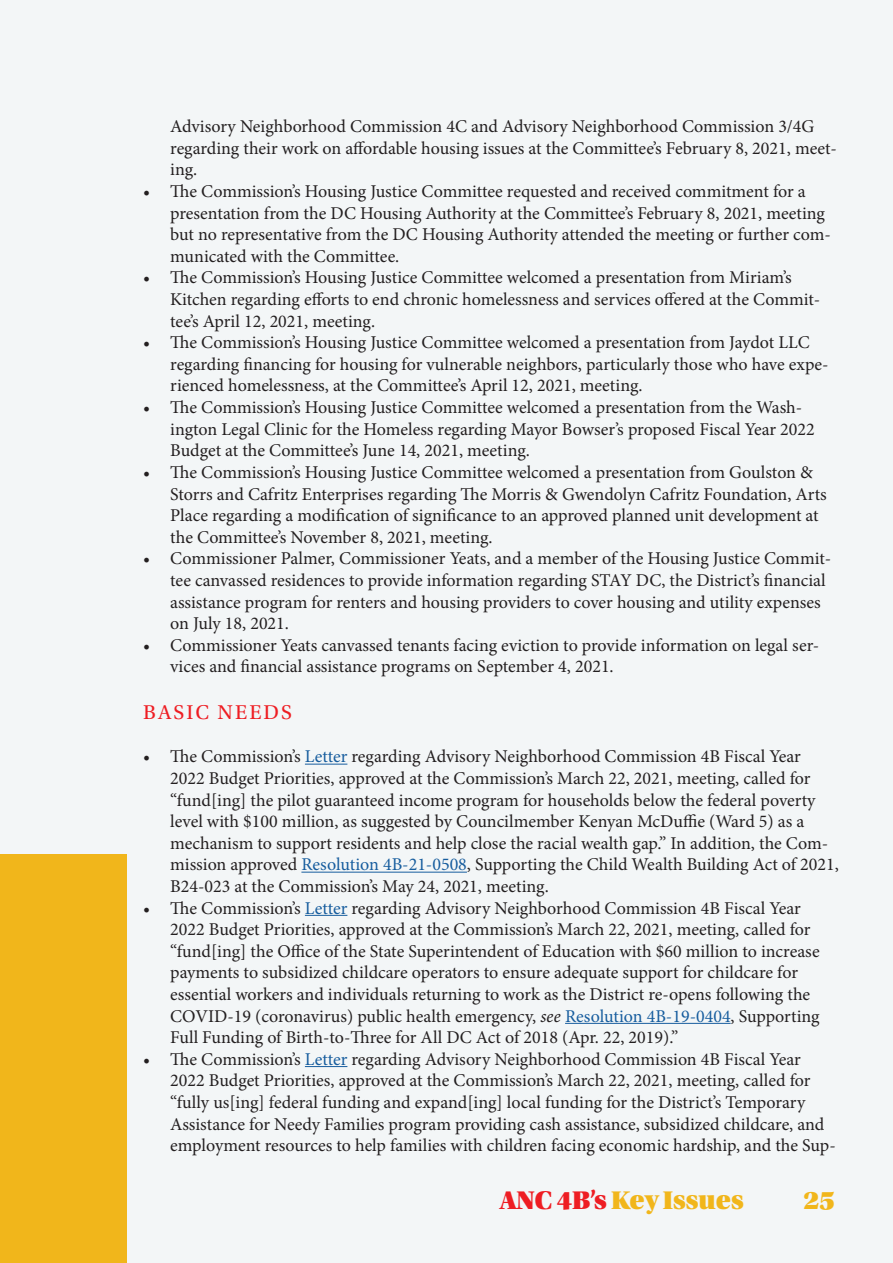
<style>
.page{position:relative;width:893px;height:1263px;background:#f3f6f7}
.page>*{position:absolute;margin:0;border:0;box-sizing:border-box;transform-origin:0 0}
.Page_Detail{font:27px "Utopia Std Black Headline";color:#f1b61b}
.Page_Detail_2{font:21px "Utopia Std";letter-spacing:.1em;color:#ee1d23}
.t1{font:18px/21.6px "Minion Pro";color:#231f20}
.s1{color:#175d9e}
.s2{font-family:"Minion Variable Concept";font-style:italic}
.s3{color:#ee1d23}
</style>
<div class="page">
<div style="left:0;top:854px;width:127px;height:409px;background:#f1b61b"></div>
<hr style="left:305px;top:764px;width:42px;height:1px;background:#175d9e">
<hr style="left:301px;top:872px;width:166px;height:1px;background:#175d9e">
<hr style="left:305px;top:915px;width:42px;height:1px;background:#175d9e">
<hr style="left:565px;top:1023px;width:166px;height:1px;background:#175d9e">
<hr style="left:305px;top:1066px;width:42px;height:1px;background:#175d9e">
<p class="t1" style="left:170px;top:116px;width:668px">Advisory Neighborhood Commission 4C and Advisory Neighborhood Commission 3/4G regarding their work on affordable housing issues at the Committee’s February 8, 2021, meet&shy;ing.</p>
<p class="t1" style="left:170px;top:181px;width:662px;text-indent:-27px">• The Commission’s Housing Justice Committee requested and received commitment for a presentation from the DC Housing Authority at the Committee’s February 8, 2021, meeting but no representative from the DC Housing Authority attended the meeting or further com&shy;municated with the Committee.</p>
<p class="t1" style="left:170px;top:267px;width:652px;text-indent:-27px">• The Commission’s Housing Justice Committee welcomed a presentation from Miriam’s<br>Kitchen regarding efforts to end chronic homelessness and services offered at the Commit&shy;tee’s April 12, 2021, meeting.</p>
<p class="t1" style="left:170px;top:332px;width:660px;text-indent:-27px">• The Commission’s Housing Justice Committee welcomed a presentation from Jaydot LLC regarding financing for housing for vulnerable neighbors, particularly those who have expe&shy;rienced homelessness, at the Committee’s April 12, 2021, meeting.</p>
<p class="t1" style="left:170px;top:397px;width:646px;text-indent:-27px">• The Commission’s Housing Justice Committee welcomed a presentation from the Wash&shy;ington Legal Clinic for the Homeless regarding Mayor Bowser’s proposed Fiscal Year 2022<br>Budget at the Committee’s June 14, 2021, meeting.</p>
<p class="t1" style="left:170px;top:461px;width:658px;text-indent:-27px">• The Commission’s Housing Justice Committee welcomed a presentation from Goulston &amp; Storrs and Cafritz Enterprises regarding The Morris &amp; Gwendolyn Cafritz Foundation, Arts Place regarding a modification of significance to an approved planned unit development at the Committee’s November 8, 2021, meeting.</p>
<p class="t1" style="left:170px;top:548px;width:662px;text-indent:-27px">• Commissioner Palmer, Commissioner Yeats, and a member of the Housing Justice Commit&shy;tee canvassed residences to provide information regarding STAY DC, the District’s financial assistance program for renters and housing providers to cover housing and utility expenses on July 18, 2021.</p>
<p class="t1" style="left:170px;top:634px;width:651px;text-indent:-27px">• Commissioner Yeats canvassed tenants facing eviction to provide information on legal ser&shy;vices and financial assistance programs on September 4, 2021.</p>
<p class="Page_Detail_2" style="left:143px;top:701px;width:150px">BASIC NEEDS</p>
<p class="t1" style="left:170px;top:746px;width:670px;text-indent:-27px">• The Commission’s <span class="s1">Letter</span> regarding Advisory Neighborhood Commission 4B Fiscal Year 2022 Budget Priorities, approved at the Commission’s March 22, 2021, meeting, called for “fund[ing] the pilot guaranteed income program for households below the federal poverty level with $100 million, as suggested by Councilmember Kenyan McDuffie (Ward 5) as a mechanism to support residents and help close the racial wealth gap.” In addition, the Com&shy;mission approved <span class="s1">Resolution 4B-21-0508</span>, Supporting the Child Wealth Building Act of 2021, B24-023 at the Commission’s May 24, 2021, meeting.</p>
<p class="t1" style="left:170px;top:897px;width:651px;text-indent:-27px">• The Commission’s <span class="s1">Letter</span> regarding Advisory Neighborhood Commission 4B Fiscal Year 2022 Budget Priorities, approved at the Commission’s March 22, 2021, meeting, called for “fund[ing] the Office of the State Superintendent of Education with $60 million to increase payments to subsidized childcare operators to ensure adequate support for childcare for essential workers and individuals returning to work as the District re-opens following the COVID-19 (coronavirus) public health emergency, <span class="s2">see</span> <span class="s1">Resolution 4B-19-0404</span>, Supporting Full Funding of Birth-to-Three for All DC Act of 2018 (Apr. 22, 2019).”</p>
<p class="t1" style="left:170px;top:1048px;width:667px;text-indent:-27px">• The Commission’s <span class="s1">Letter</span> regarding Advisory Neighborhood Commission 4B Fiscal Year 2022 Budget Priorities, approved at the Commission’s March 22, 2021, meeting, called for “fully us[ing] federal funding and expand[ing] local funding for the District’s Temporary Assistance for Needy Families program providing cash assistance, subsidized childcare, and employment resources to help families with children facing economic hardship, and the Sup-</p>
<p class="Page_Detail" style="left:500px;top:1186px;width:245px"><span class="s3">ANC 4B’s</span> Key Issues</p>
<h1 class="Page_Detail" style="left:803px;top:1186px;width:33px">25</h1>
</div>
